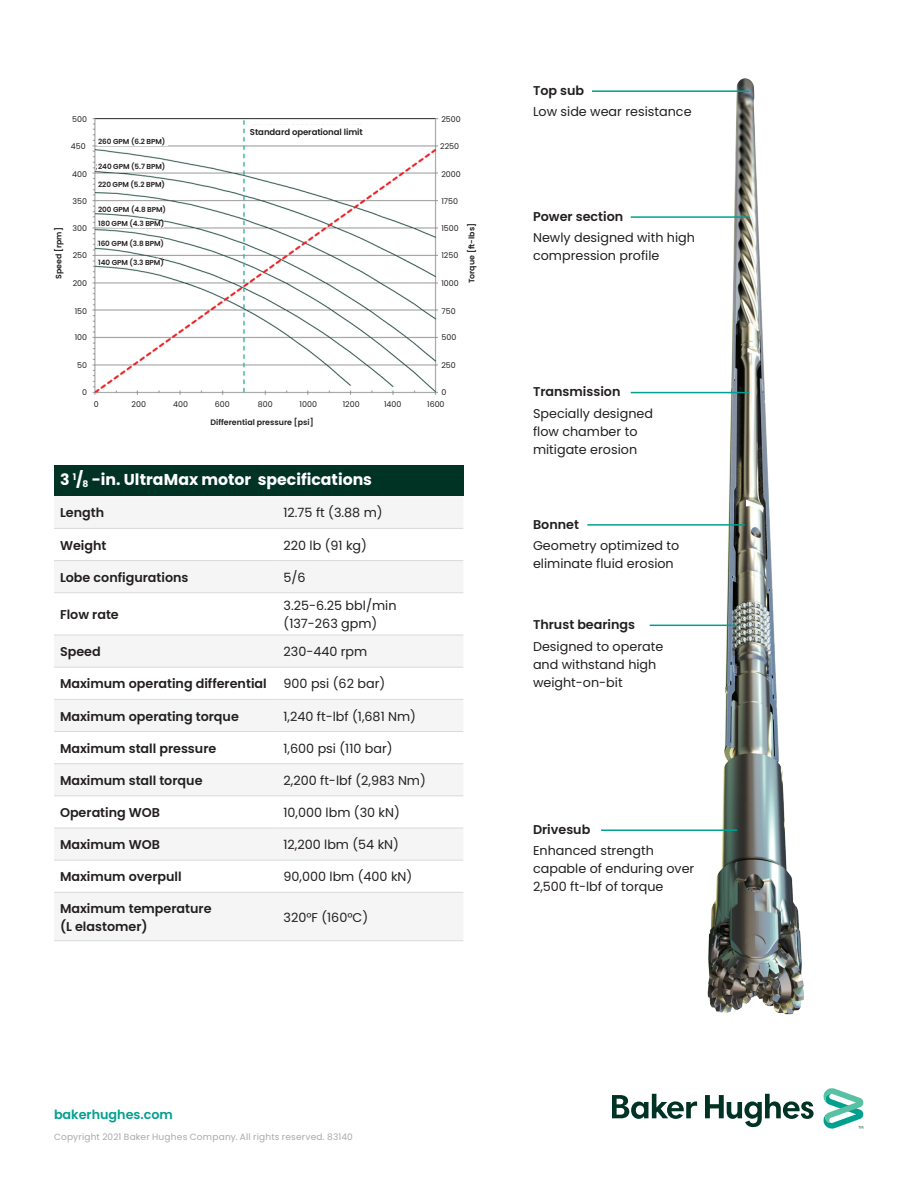
<style>
.page{position:relative;width:918px;height:1188px;background:#fff}
.page>*{position:absolute;margin:0;border:0;box-sizing:border-box;transform-origin:0 0}
.t1{font:700 15.75px "Poppins";color:#fff}
.t2{font:12.75px/18px "Poppins";color:#231f20}
.t3{font:600 12.75px/18px "Poppins";color:#231f20}
.t4{font:600 12.75px "Poppins";color:#00a08f}
.t5{font:9px "Poppins";letter-spacing:.02em;color:#a8a9ad}
.t6{font:600 8.55px "Poppins";letter-spacing:-.01em;color:#231f20}
.t7{font:7.95px "Poppins";color:#231f20}
.t8{font:600 7.95px "Poppins";color:#231f20}
.t9{font:600 7.2px/14px "Poppins";letter-spacing:-.01em;color:#231f20}
</style>
<div class="page">
<img style="left:650px;top:78px;width:154px;height:937px">
<hr style="left:601px;top:829px;width:136px;height:2px;background:#00a08f">
<hr style="left:650px;top:625px;width:87px;height:1px;background:#00a08f">
<hr style="left:587px;top:524px;width:158px;height:2px;background:#00a08f">
<hr style="left:631px;top:392px;width:118px;height:1px;background:#00a08f">
<hr style="left:631px;top:216px;width:118px;height:2px;background:#00a08f">
<hr style="left:592px;top:90px;width:157px;height:2px;background:#00a08f">
<svg style="left:612px;top:1088px;width:252px;height:41px"></svg>
<div style="left:54px;top:465px;width:409px;height:31px;background:#003323"></div>
<svg style="left:54px;top:527px;width:409px;height:333px"></svg>
<hr style="left:278px;top:528px;width:185px;height:1px;background:#d9dadc">
<hr style="left:278px;top:560px;width:185px;height:1px;background:#d9dadc">
<hr style="left:278px;top:592px;width:185px;height:1px;background:#d9dadc">
<hr style="left:278px;top:635px;width:185px;height:1px;background:#d9dadc">
<hr style="left:278px;top:667px;width:185px;height:1px;background:#d9dadc">
<hr style="left:54px;top:528px;width:224px;height:1px;background:#d9dadc">
<hr style="left:54px;top:560px;width:224px;height:1px;background:#d9dadc">
<hr style="left:54px;top:592px;width:224px;height:1px;background:#d9dadc">
<hr style="left:54px;top:635px;width:224px;height:1px;background:#d9dadc">
<hr style="left:54px;top:667px;width:224px;height:1px;background:#d9dadc">
<hr style="left:54px;top:699px;width:224px;height:1px;background:#d9dadc">
<hr style="left:54px;top:731px;width:224px;height:1px;background:#d9dadc">
<hr style="left:54px;top:763px;width:224px;height:1px;background:#d9dadc">
<hr style="left:54px;top:795px;width:224px;height:1px;background:#d9dadc">
<hr style="left:54px;top:828px;width:224px;height:1px;background:#d9dadc">
<hr style="left:54px;top:860px;width:224px;height:1px;background:#d9dadc">
<hr style="left:54px;top:892px;width:224px;height:1px;background:#d9dadc">
<hr style="left:54px;top:940px;width:224px;height:1px;background:#d9dadc">
<hr style="left:278px;top:699px;width:185px;height:1px;background:#d9dadc">
<hr style="left:278px;top:731px;width:185px;height:1px;background:#d9dadc">
<hr style="left:278px;top:763px;width:185px;height:1px;background:#d9dadc">
<hr style="left:278px;top:795px;width:185px;height:1px;background:#d9dadc">
<hr style="left:278px;top:828px;width:185px;height:1px;background:#d9dadc">
<hr style="left:278px;top:860px;width:185px;height:1px;background:#d9dadc">
<hr style="left:278px;top:892px;width:185px;height:1px;background:#d9dadc">
<hr style="left:278px;top:940px;width:185px;height:1px;background:#d9dadc">
<img style="left:92px;top:118px;width:346px;height:277px">
<div style="left:97px;top:137px;width:71px;height:9px;background:#fff"></div>
<svg style="left:97px;top:163px;width:71px;height:9px"></svg>
<svg style="left:97px;top:183px;width:71px;height:9px"></svg>
<svg style="left:98px;top:238px;width:68px;height:11px"></svg>
<svg style="left:97px;top:257px;width:69px;height:8px"></svg>
<svg style="left:97px;top:205px;width:71px;height:23px"></svg>
<div style="left:250px;top:126px;width:118px;height:13px;background:#fff"></div>
<p class="t7" style="left:72px;top:115px;width:16px">500</p>
<p class="t7" style="left:441px;top:115px;width:21px">2500</p>
<p class="t7" style="left:71px;top:142px;width:16px">450</p>
<p class="t7" style="left:72px;top:169px;width:16px">400</p>
<p class="t8" style="left:54px;top:279px;width:53px;rotate:-90deg">Speed [rpm]</p>
<p class="t7" style="left:73px;top:197px;width:16px">350</p>
<p class="t7" style="left:73px;top:224px;width:16px">300</p>
<p class="t7" style="left:73px;top:251px;width:16px">250</p>
<p class="t7" style="left:73px;top:279px;width:16px">200</p>
<p class="t9" style="left:98px;top:134px;width:69px">260 GPM (6.2 BPM)</p>
<p class="t9" style="left:98px;top:160px;width:69px">240 GPM (5.7 BPM)</p>
<p class="t9" style="left:98px;top:178px;width:68px">220 GPM (5.2 BPM)</p>
<p class="t9" style="left:98px;top:203px;width:69px">200 GPM (4.8 BPM)<br>180 GPM (4.3 BPM)</p>
<p class="t9" style="left:98px;top:237px;width:67px">160 GPM (3.8 BPM)</p>
<p class="t9" style="left:98px;top:256px;width:67px">140 GPM (3.3 BPM)</p>
<p class="t6" style="left:250px;top:127px;width:114px">Standard operational limit</p>
<p class="t7" style="left:440px;top:142px;width:21px">2250</p>
<p class="t7" style="left:441px;top:169px;width:21px">2000</p>
<p class="t7" style="left:441px;top:197px;width:18px">1750</p>
<p class="t7" style="left:441px;top:224px;width:19px">1500</p>
<p class="t7" style="left:441px;top:251px;width:18px">1250</p>
<p class="t7" style="left:441px;top:279px;width:19px">1000</p>
<p class="t8" style="left:467px;top:283px;width:62px;rotate:-90deg">Torque [ft-lbs]</p>
<p class="t7" style="left:75px;top:306px;width:14px">150</p>
<p class="t7" style="left:441px;top:306px;width:16px">750</p>
<p class="t7" style="left:75px;top:333px;width:14px">100</p>
<p class="t7" style="left:441px;top:333px;width:16px">500</p>
<p class="t7" style="left:77px;top:360px;width:11px">50</p>
<p class="t7" style="left:441px;top:360px;width:16px">250</p>
<p class="t7" style="left:82px;top:388px;width:6px">0</p>
<p class="t7" style="left:441px;top:388px;width:6px">0</p>
<p class="t7" style="left:94px;top:400px;width:6px">0</p>
<p class="t7" style="left:132px;top:400px;width:16px">200</p>
<p class="t7" style="left:173px;top:400px;width:16px">400</p>
<p class="t7" style="left:215px;top:400px;width:16px">600</p>
<p class="t7" style="left:258px;top:400px;width:16px">800</p>
<p class="t7" style="left:300px;top:400px;width:19px">1000</p>
<p class="t7" style="left:343px;top:400px;width:18px">1200</p>
<p class="t7" style="left:384px;top:400px;width:19px">1400</p>
<p class="t7" style="left:427px;top:400px;width:19px">1600</p>
<p class="t8" style="left:211px;top:418px;width:105px">Differential pressure [psi]</p>
<p class="t1" style="left:60px;top:470px;width:314px">3 <sup>1</sup>/<sub>8</sub> -in. UltraMax motor specifications</p>
<p class="t3" style="left:60px;top:504px;width:46px">Length</p>
<p class="t2" style="left:284px;top:504px;width:101px">12.75 ft (3.88 m)</p>
<p class="t3" style="left:60px;top:536px;width:48px">Weight</p>
<p class="t2" style="left:284px;top:536px;width:85px">220 lb (91 kg)</p>
<p class="t3" style="left:60px;top:568px;width:130px">Lobe configurations</p>
<p class="t2" style="left:284px;top:568px;width:24px">5/6</p>
<p class="t3" style="left:60px;top:606px;width:60px">Flow rate</p>
<p class="t2" style="left:284px;top:597px;width:114px">3.25-6.25 bbl/min (137-263 gpm)</p>
<p class="t3" style="left:60px;top:643px;width:42px">Speed</p>
<p class="t2" style="left:284px;top:643px;width:85px">230-440 rpm</p>
<p class="t3" style="left:60px;top:675px;width:208px">Maximum operating differential</p>
<p class="t2" style="left:284px;top:675px;width:103px">900 psi (62 bar)</p>
<p class="t3" style="left:60px;top:707px;width:180px">Maximum operating torque</p>
<p class="t2" style="left:284px;top:707px;width:134px">1,240 ft-lbf (1,681 Nm)</p>
<p class="t3" style="left:60px;top:739px;width:158px">Maximum stall pressure</p>
<p class="t2" style="left:284px;top:739px;width:111px">1,600 psi (110 bar)</p>
<p class="t3" style="left:60px;top:772px;width:144px">Maximum stall torque</p>
<p class="t2" style="left:284px;top:772px;width:144px">2,200 ft-lbf (2,983 Nm)</p>
<p class="t3" style="left:60px;top:804px;width:102px">Operating WOB</p>
<p class="t2" style="left:284px;top:804px;width:118px">10,000 lbm (30 kN)</p>
<p class="t3" style="left:60px;top:836px;width:101px">Maximum WOB</p>
<p class="t2" style="left:284px;top:836px;width:117px">12,200 lbm (54 kN)</p>
<p class="t3" style="left:60px;top:868px;width:123px">Maximum overpull</p>
<p class="t2" style="left:284px;top:868px;width:130px">90,000 lbm (400 kN)</p>
<p class="t3" style="left:60px;top:899px;width:153px">Maximum temperature (L elastomer)</p>
<p class="t2" style="left:284px;top:908px;width:86px">320°F (160°C)</p>
<p class="t3" style="left:533px;top:81px;width:53px">Top sub</p>
<p class="t2" style="left:533px;top:103px;width:160px">Low side wear resistance</p>
<p class="t3" style="left:533px;top:207px;width:92px">Power section</p>
<p class="t2" style="left:533px;top:229px;width:163px">Newly designed with high compression profile</p>
<p class="t3" style="left:533px;top:383px;width:89px">Transmission</p>
<p class="t2" style="left:533px;top:404px;width:121px">Specially designed flow chamber to mitigate erosion</p>
<p class="t3" style="left:533px;top:515px;width:48px">Bonnet</p>
<p class="t2" style="left:533px;top:537px;width:148px">Geometry optimized to eliminate fluid erosion</p>
<p class="t3" style="left:533px;top:616px;width:104px">Thrust bearings</p>
<p class="t2" style="left:533px;top:637px;width:132px">Designed to operate and withstand high weight-on-bit</p>
<p class="t3" style="left:533px;top:820px;width:59px">Drivesub</p>
<p class="t2" style="left:533px;top:842px;width:163px">Enhanced strength capable of enduring over<br>2,500 ft-lbf of torque</p>
<p class="t4" style="left:54px;top:1107px;width:120px">bakerhughes.com</p>
<p class="t5" style="left:54px;top:1132px;width:300px">Copyright 2021 Baker Hughes Company. All rights reserved. 83140</p>
</div>
